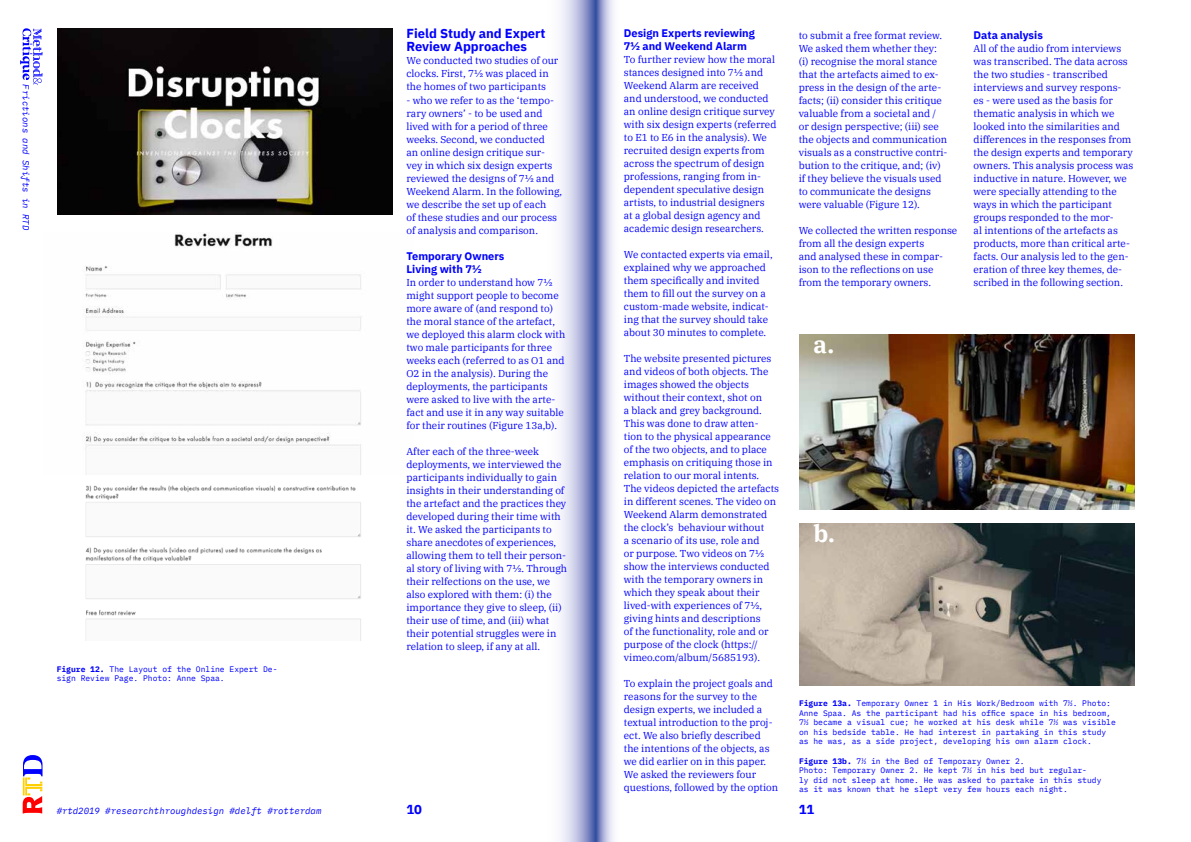
<style>
.page{position:relative;width:1191px;height:842px;background:#fff}
.page>*{position:absolute;margin:0;border:0;box-sizing:border-box;transform-origin:0 0}
.t1{font:700 24px "IBM Plex Serif";color:#fff}
.t2{font:700 13px/13px "IBM Plex Sans";color:#00f}
.t3{font:700 11px/13px "IBM Plex Sans";color:#00f}
.t4{font:10px/13px "IBM Plex Serif";color:#00f}
.t5{font:italic 9px "IBM Plex Mono";color:#00f}
.t6{font:8px/9.6px "IBM Plex Mono";color:#00f}
.s1{font-weight:700}
</style>
<div class="page">
<svg style="left:595px;top:0;width:19px;height:842px;background:#a8b0d7"></svg>
<svg style="left:561px;top:0;width:34px;height:842px;background:#b0b6db"></svg>
<svg style="left:20px;top:28px;width:23px;height:57px"></svg>
<svg style="left:23px;top:755px;width:20px;height:59px"></svg>
<img style="left:85px;top:485px;width:276px;height:52px">
<img style="left:83px;top:232px;width:278px;height:243px">
<img style="left:85px;top:547px;width:276px;height:94px">
<img style="left:58px;top:29px;width:334px;height:185px">
<img style="left:799px;top:334px;width:335px;height:176px">
<img style="left:799px;top:524px;width:335px;height:161px">
<p class="t5" style="left:33px;top:84px;width:147px;rotate:90deg">Frictions and Shifts in RTD</p>
<p class="t6" style="left:57px;top:663px;width:222px"><span class="s1">Figure 12.</span> The Layout of the Online Expert De&shy;sign Review Page. Photo: Anne Spaa.</p>
<h2 class="t2" style="left:406px;top:26px;width:141px">Field Study and Expert<br>Review Approaches</h2>
<p class="t4" style="left:406px;top:54px;width:153px">We conducted two studies of our clocks. First, 7½ was placed in the homes of two participants</p>
<p class="t4" style="left:406px;top:93px;width:157px">- who we refer to as the ‘tempo&shy;rary owners’ - to be used and lived with for a period of three weeks. Second, we conducted<br>an online design critique sur&shy;vey in which six design experts reviewed the designs of 7½ and<br>Weekend Alarm. In the following, we describe the set up of each<br>of these studies and our process of analysis and comparison.</p>
<p class="t3" style="left:406px;top:248px;width:99px">Temporary Owners<br>Living with 7½</p>
<p class="t4" style="left:406px;top:275px;width:160px">In order to understand how 7½ might support people to become more aware of (and respond to) the moral stance of the artefact, we deployed this alarm clock with two male participants for three weeks each (referred to as O1 and<br>O2 in the analysis). During the deployments, the participants were asked to live with the arte&shy;fact and use it in any way suitable for their routines (Figure 13a,b).</p>
<p class="t4" style="left:406px;top:444px;width:162px">After each of the three-week deployments, we interviewed the participants individually to gain insights in their understanding of the artefact and the practices they developed during their time with it. We asked the participants to share anecdotes of experiences, allowing them to tell their person&shy;al story of living with 7½. Through their relfections on the use, we also explored with them: (i) the importance they give to sleep, (ii) their use of time, and (iii) what their potential struggles were in relation to sleep, if any at all.</p>
<p class="t3" style="left:624px;top:26px;width:132px">Design Experts reviewing<br>7½ and Weekend Alarm</p>
<p class="t4" style="left:624px;top:52px;width:154px">To further review how the moral stances designed into 7½ and<br>Weekend Alarm are received and understood, we conducted an online design critique survey with six design experts (referred to E1 to E6 in the analysis). We recruited design experts from across the spectrum of design professions, ranging from in&shy;dependent speculative design artists, to industrial designers<br>at a global design agency and academic design researchers.</p>
<p class="t4" style="left:624px;top:247px;width:150px">We contacted experts via email, explained why we approached them specifically and invited them to fill out the survey on a custom-made website, indicat&shy;ing that the survey should take about 30 minutes to complete.</p>
<p class="t4" style="left:624px;top:351px;width:157px">The website presented pictures and videos of both objects. The images showed the objects without their context, shot on<br>a black and grey background.<br>This was done to draw atten&shy;tion to the physical appearance of the two objects, and to place emphasis on critiquing those in relation to our moral intents.<br>The videos depicted the artefacts in different scenes. The video on<br>Weekend Alarm demonstrated the clock’s behaviour without<br>a scenario of its use, role and<br>or purpose. Two videos on 7½ show the interviews conducted with the temporary owners in which they speak about their lived-with experiences of 7½, giving hints and descriptions<br>of the functionality, role and or purpose of the clock (https:// vimeo.com/album/5685193).</p>
<p class="t4" style="left:624px;top:676px;width:156px">To explain the project goals and reasons for the survey to the design experts, we included a textual introduction to the proj&shy;ect. We also briefly described the intentions of the objects, as we did earlier on in this paper.<br>We asked the reviewers four questions, followed by the option</p>
<p class="t4" style="left:798px;top:28px;width:150px">to submit a free format review.<br>We asked them whether they: (i) recognise the moral stance that the artefacts aimed to ex&shy;press in the design of the arte&shy;facts; (ii) consider this critique valuable from a societal and / or design perspective; (iii) see the objects and communication visuals as a constructive contri&shy;bution to the critique, and; (iv) if they believe the visuals used to communicate the designs were valuable (Figure 12).</p>
<p class="t4" style="left:798px;top:223px;width:160px">We collected the written response from all the design experts<br>and analysed these in compar&shy;ison to the reflections on use from the temporary owners.</p>
<p class="t3" style="left:973px;top:27px;width:71px">Data analysis</p>
<p class="t4" style="left:973px;top:41px;width:161px">All of the audio from interviews was transcribed. The data across the two studies - transcribed interviews and survey respons&shy;es - were used as the basis for thematic analysis in which we looked into the similarities and differences in the responses from the design experts and temporary owners. This analysis process was inductive in nature. However, we were specially attending to the ways in which the participant groups responded to the mor-<br>al intentions of the artefacts as products, more than critical arte&shy;facts. Our analysis led to the gen&shy;eration of three key themes, de&shy;scribed in the following section.</p>
<h1 class="t1" style="left:813px;top:325px;width:22px">a.</h1>
<h1 class="t1" style="left:813px;top:515px;width:23px">b.</h1>
<p class="t6" style="left:799px;top:698px;width:318px"><span class="s1">Figure 13a.</span> Temporary Owner 1 in His Work/Bedroom with 7½. Photo:<br>Anne Spaa. As the participant had his office space in his bedroom, 7½ became a visual cue; he worked at his desk while 7½ was visible on his bedside table. He had interest in partaking in this study as he was, as a side project, developing his own alarm clock.</p>
<p class="t6" style="left:799px;top:755px;width:304px"><span class="s1">Figure 13b.</span> 7½ in the Bed of Temporary Owner 2.<br>Photo: Temporary Owner 2. He kept 7½ in his bed but regular-<br>ly did not sleep at home. He was asked to partake in this study as it was known that he slept very few hours each night.</p>
<p class="t5" style="left:57px;top:803px;width:266px">#rtd2019 #researchthroughdesign #delft #rotterdam</p>
<h2 class="t2" style="left:406px;top:801px;width:17px">10</h2>
<h2 class="t2" style="left:798px;top:801px;width:17px">11</h2>
</div>
